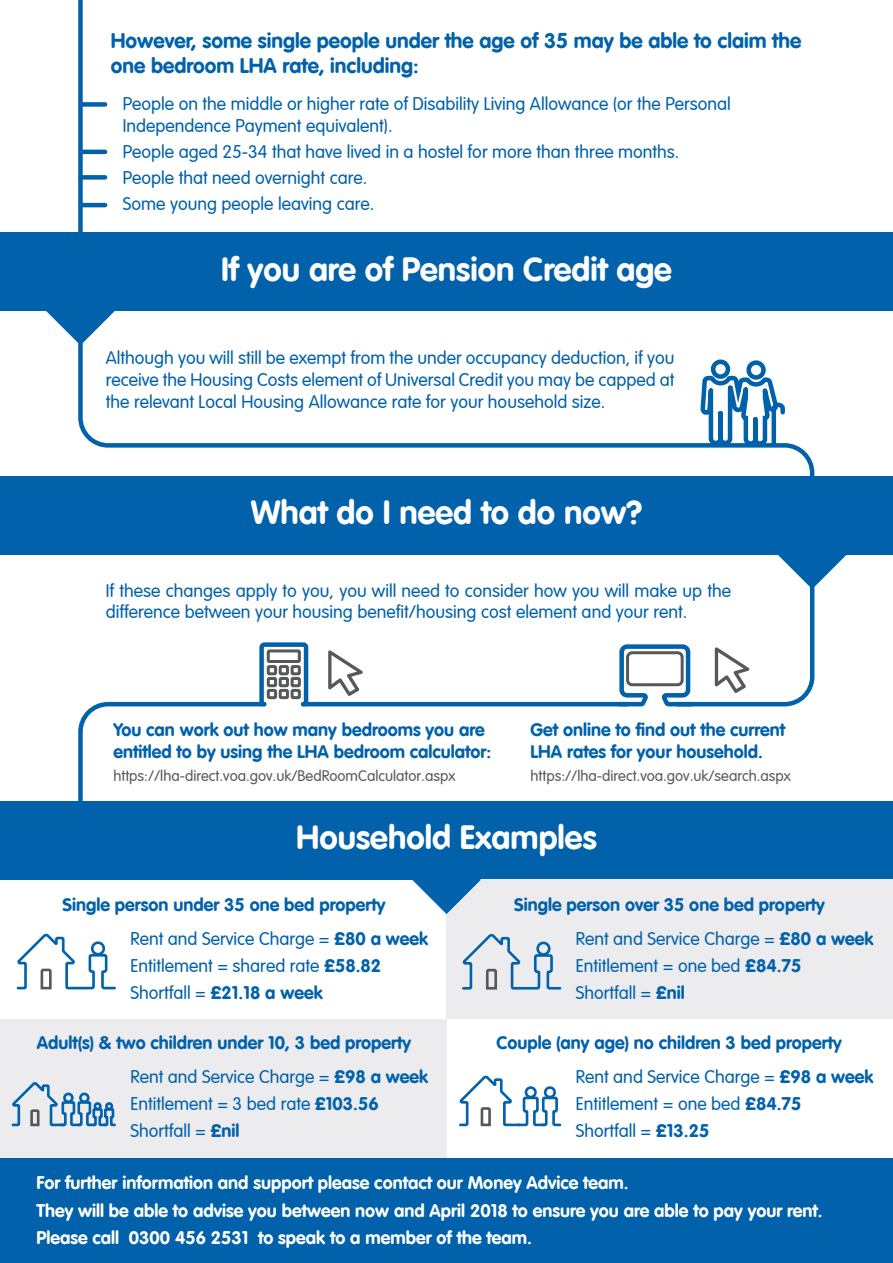
<style>
.page{position:relative;width:893px;height:1263px;background:#fff}
.page>*{position:absolute;margin:0;border:0;box-sizing:border-box;transform-origin:0 0}
.t1{font:700 33px "VAG Rounded Std";color:#fff}
.t2{font:700 21px/25.2px "VAG Rounded Std";color:#0161aa}
.t3{font:300 18px/27px "VAG Rounded";color:#0161aa}
.t4{font:700 18px/21.6px "VAG Rounded Std";color:#0161aa}
.t5{font:700 18px/27.6px "VAG Rounded Std";color:#fff}
.t6{font:300 15px "VAG Rounded";color:#57585a}
.s1{font-family:"VAG Rounded Std";font-weight:700}
.s2{font-family:"VAG Rounded";font-weight:300}
</style>
<div class="page">
<div style="left:0;top:1019px;width:447px;height:139px;background:#ececee"></div>
<div style="left:0;top:232px;width:893px;height:79px;background:#0161aa"></div>
<div style="left:0;top:476px;width:893px;height:79px;background:#0161aa"></div>
<div style="left:0;top:801px;width:893px;height:79px;background:#0161aa"></div>
<div style="left:0;top:1158px;width:893px;height:105px;background:#0161aa"></div>
<svg style="left:46px;top:311px;width:30px;height:30px"></svg>
<div style="left:80px;top:102px;width:25px;height:5px;background:#0161aa"></div>
<hr style="left:80px;top:150px;width:25px;height:4px;background:#0161aa">
<div style="left:80px;top:175px;width:25px;height:5px;background:#0161aa"></div>
<hr style="left:80px;top:203px;width:25px;height:4px;background:#0161aa">
<svg style="left:76px;top:311px;width:739px;height:165px"></svg>
<div style="left:78px;top:0;width:5px;height:331px;background:#0161aa"></div>
<svg style="left:78px;top:701px;width:188px;height:100px"></svg>
<hr style="left:303px;top:702px;width:324px;height:4px;background:#0161aa">
<div style="left:259px;top:642px;width:49px;height:64px;border:4px solid #0161aa;border-radius:3px"></div>
<div style="left:267px;top:649px;width:34px;height:14px;border:3px solid #57585a"></div>
<div style="left:291px;top:665px;width:10px;height:10px;border:3px solid #57585a"></div>
<div style="left:279px;top:665px;width:10px;height:10px;border:3px solid #57585a"></div>
<div style="left:267px;top:665px;width:10px;height:10px;border:3px solid #57585a"></div>
<div style="left:291px;top:677px;width:10px;height:10px;border:3px solid #57585a"></div>
<div style="left:279px;top:677px;width:10px;height:10px;border:3px solid #57585a"></div>
<div style="left:267px;top:677px;width:10px;height:10px;border:3px solid #57585a"></div>
<div style="left:291px;top:689px;width:10px;height:10px;border:3px solid #57585a"></div>
<div style="left:279px;top:689px;width:10px;height:10px;border:3px solid #57585a"></div>
<div style="left:267px;top:689px;width:10px;height:10px;border:3px solid #57585a"></div>
<svg style="left:328px;top:650px;width:35px;height:46px"></svg>
<svg style="left:615px;top:555px;width:231px;height:152px"></svg>
<svg style="left:16px;top:933px;width:100px;height:57px"></svg>
<div style="left:447px;top:880px;width:446px;height:139px;background:#ececee"></div>
<svg style="left:462px;top:933px;width:100px;height:57px"></svg>
<svg style="left:412px;top:879px;width:69px;height:35px"></svg>
<svg style="left:11px;top:1082px;width:105px;height:45px"></svg>
<svg style="left:459px;top:1075px;width:103px;height:52px"></svg>
<p class="t2" style="left:111px;top:28px;width:692px">However, some single people under the age of 35 may be able to claim the one bedroom LHA rate, including:</p>
<p class="t3" style="left:123px;top:94px;width:609px;line-height:21.6px">People on the middle or higher rate of Disability Living Allowance (or the Personal<br>Independence Payment equivalent).</p>
<p class="t3" style="left:123px;top:139px;width:558px;line-height:26.1px">People aged 25-34 that have lived in a hostel for more than three months.<br>People that need overnight care.<br>Some young people leaving care.</p>
<h1 class="t1" style="left:221px;top:250px;width:452px">If you are of Pension Credit age</h1>
<p class="t3" style="left:106px;top:348px;width:570px;line-height:21.6px;text-align:justify">Although you will still be exempt from the under occupancy deduction, if you receive the Housing Costs element of Universal Credit you may be capped at the relevant Local Housing Allowance rate for your household size.</p>
<h1 class="t1" style="left:251px;top:493px;width:393px">What do I need to do now?</h1>
<p class="t3" style="left:106px;top:580px;width:627px;line-height:21.6px">If these changes apply to you, you will need to consider how you will make up the difference between your housing benefit/housing cost element and your rent.</p>
<p class="t4" style="left:113px;top:719px;width:379px">You can work out how many bedrooms you are entitled to by using the LHA bedroom calculator:</p>
<p class="t6" style="left:113px;top:767px;width:343px">https://lha-direct.voa.gov.uk/BedRoomCalculator.aspx</p>
<p class="t6" style="left:530px;top:767px;width:262px">https://lha-direct.voa.gov.uk/search.aspx</p>
<p class="t4" style="left:530px;top:719px;width:256px">Get online to find out the current<br>LHA rates for your household.</p>
<h1 class="t1" style="left:296px;top:818px;width:302px">Household Examples</h1>
<p class="t4" style="left:62px;top:894px;width:324px">Single person under 35 one bed property</p>
<p class="t3" style="left:130px;top:926px;width:299px">Rent and Service Charge = <span class="s1">£80 a week<br></span>Entitlement = shared rate <span class="s1">£58.82</span></p>
<p class="t4" style="left:130px;top:982px;width:194px"><span class="s2">Shortfall =</span> £21.18 a week</p>
<p class="t4" style="left:37px;top:1033px;width:376px">Adult(s) &amp; two children under 10, 3 bed property</p>
<p class="t3" style="left:130px;top:1064px;width:299px">Rent and Service Charge = <span class="s1">£98 a week<br></span>Entitlement = 3 bed rate <span class="s1">£103.56<br></span>Shortfall = <span class="s1">£nil</span></p>
<p class="t4" style="left:514px;top:894px;width:312px">Single person over 35 one bed property</p>
<p class="t3" style="left:576px;top:926px;width:299px">Rent and Service Charge = <span class="s1">£80 a week<br></span>Entitlement = one bed <span class="s1">£84.75<br></span>Shortfall = <span class="s1">£nil</span></p>
<p class="t4" style="left:496px;top:1033px;width:347px">Couple (any age) no children 3 bed property</p>
<p class="t3" style="left:576px;top:1064px;width:299px">Rent and Service Charge = <span class="s1">£98 a week<br></span>Entitlement = one bed <span class="s1">£84.75<br></span>Shortfall = <span class="s1">£13.25</span></p>
<p class="t5" style="left:36px;top:1170px;width:788px">For further information and support please contact our Money Advice team.<br>They will be able to advise you between now and April 2018 to ensure you are able to pay your rent.<br>Please call 0300 456 2531 to speak to a member of the team.</p>
</div>
